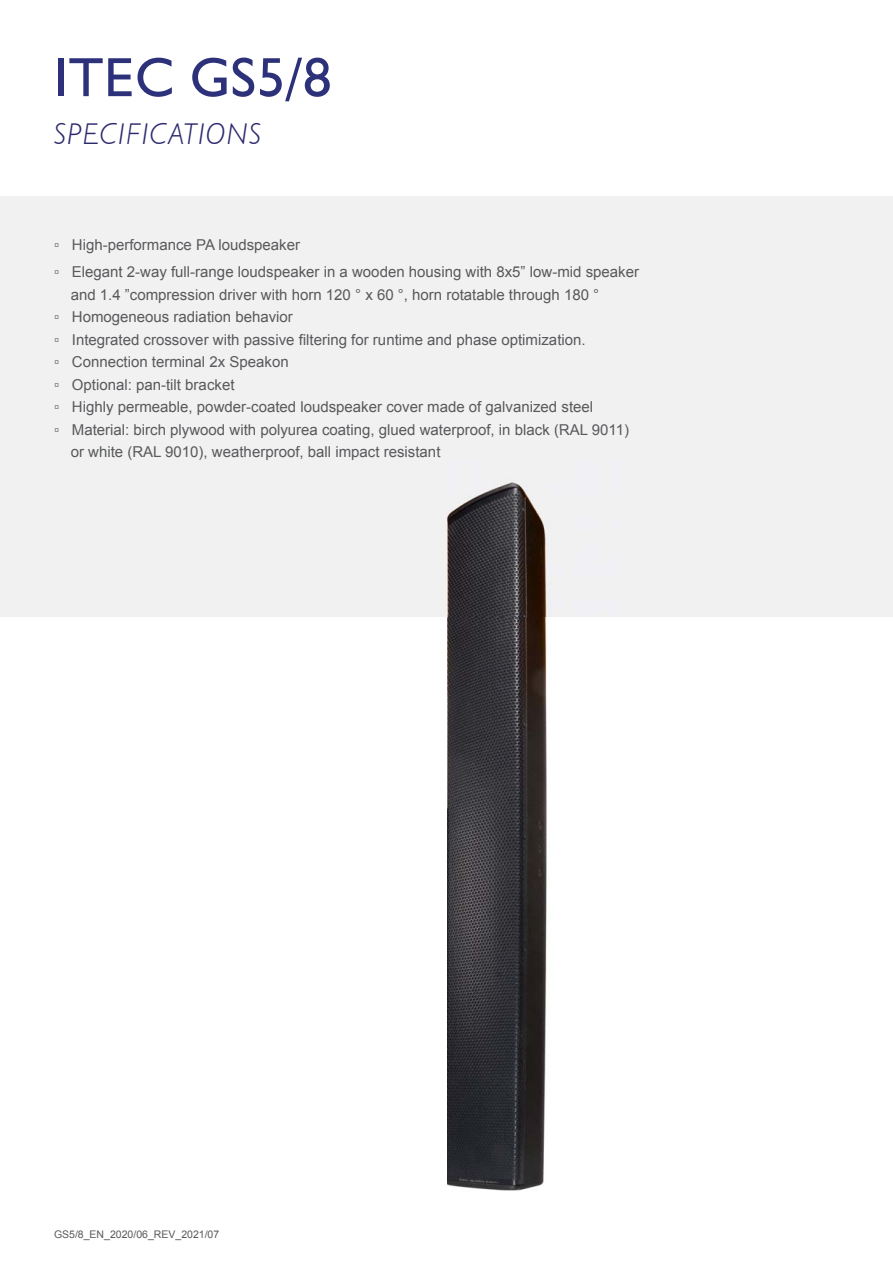
<style>
.page{position:relative;width:893px;height:1263px;background:#fff}
.page>*{position:absolute;margin:0;border:0;box-sizing:border-box;transform-origin:0 0}
.t1{font:55.5px "Humanist 521 BT";letter-spacing:.02em;color:#2c317a}
.t2{font:italic 300 30px "Humanist 521 BT";letter-spacing:.05em;color:#2c2a6e}
.t3{font:15px/27px "Arial";color:#58595b}
.t4{font:10.5px "Arial";color:#58595b}
</style>
<div class="page">
<div style="left:0;top:196px;width:892px;height:421px;background:#f1f1f2"></div>
<img style="left:448px;top:482px;width:99px;height:709px">
<h1 class="t1" style="left:54px;top:43px;width:279px">ITEC GS5/8</h1>
<h2 class="t2" style="left:54px;top:116px;width:208px">SPECIFICATIONS</h2>
<p class="t3" style="left:54px;top:232px;width:586px">▫ High-performance PA loudspeaker<br>▫ Elegant 2-way full-range loudspeaker in a wooden housing with 8x5” low-mid speaker</p>
<p class="t3" style="left:71px;top:281px;width:530px">and 1.4 ”compression driver with horn 120 ° x 60 °, horn rotatable through 180 °</p>
<p class="t3" style="left:54px;top:304px;width:240px">▫ Homogeneous radiation behavior</p>
<p class="t3" style="left:54px;top:326px;width:533px">▫ Integrated crossover with passive filtering for runtime and phase optimization.</p>
<p class="t3" style="left:54px;top:349px;width:236px">▫ Connection terminal 2x Speakon</p>
<p class="t3" style="left:54px;top:371px;width:182px">▫ Optional: pan-tilt bracket</p>
<p class="t3" style="left:54px;top:394px;width:540px">▫ Highly permeable, powder-coated loudspeaker cover made of galvanized steel</p>
<p class="t3" style="left:54px;top:416px;width:576px">▫ Material: birch plywood with polyurea coating, glued waterproof, in black (RAL 9011)</p>
<p class="t3" style="left:71px;top:439px;width:371px">or white (RAL 9010), weatherproof, ball impact resistant</p>
<p class="t4" style="left:54px;top:1229px;width:167px">GS5/8_EN_2020/06_REV_2021/07</p>
</div>
